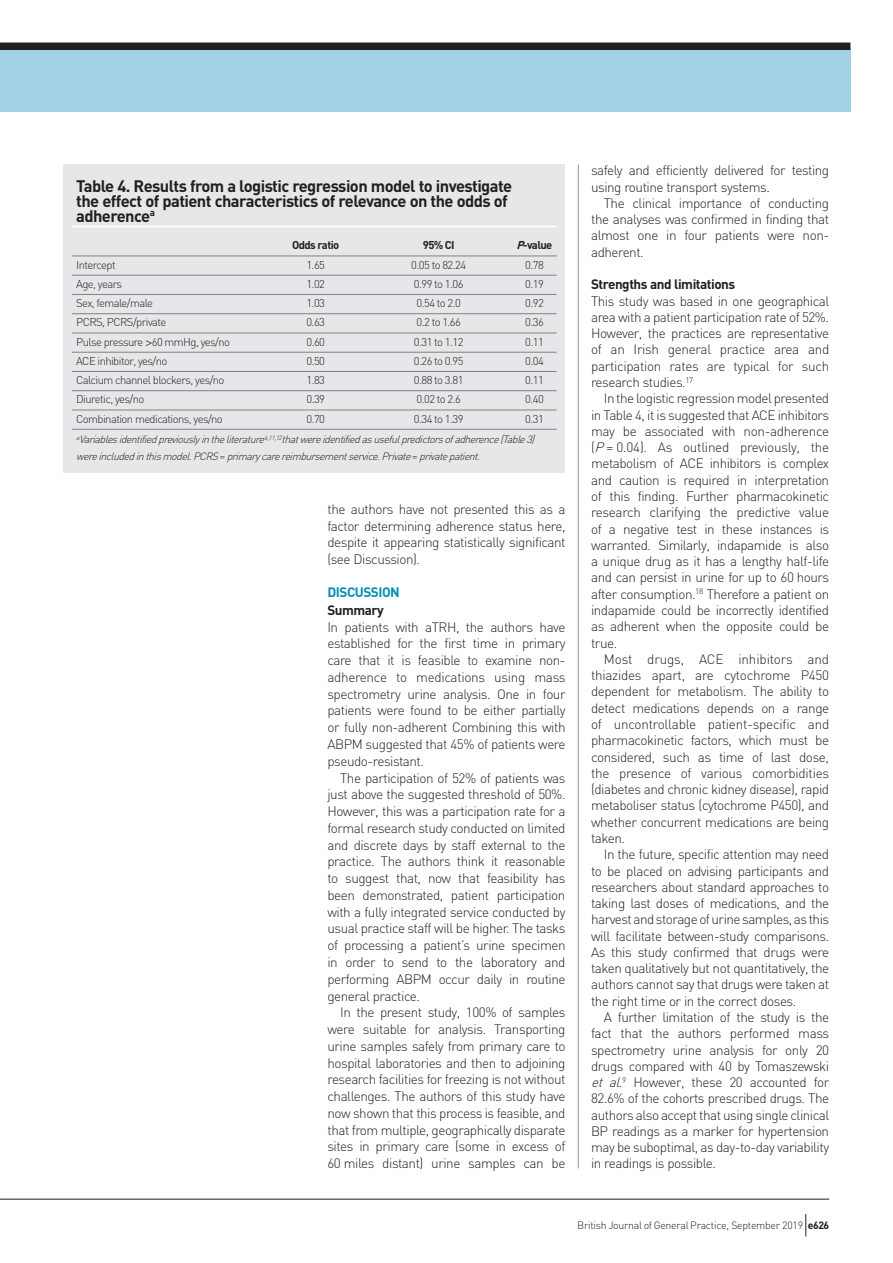
<style>
.page{position:relative;width:893px;height:1263px;background:#fff}
.page>*{position:absolute;margin:0;border:0;box-sizing:border-box;transform-origin:0 0}
.t1{font:700 16.5px/15px "DIN";letter-spacing:-.035em;color:#231f20}
.t2{font:300 13.5px/16.4px "DIN";letter-spacing:-.035em;color:#231f20;text-align:justify}
.t3{font:700 13.5px "DIN";letter-spacing:-.035em;color:#231f20}
.t4{font:700 13.5px "DIN";letter-spacing:-.035em;color:#008fb3}
.t5{font:300 11.25px "DIN";letter-spacing:-.05em;color:#231f20}
.t6{font:700 11.25px "DIN";letter-spacing:-.05em;color:#231f20}
.t7{font:italic 300 10.5px/16.5px "DIN";color:#231f20}
.t8{font:300 10.5px "DIN";letter-spacing:-.025em;color:#231f20}
.s1{font-style:italic}
.s2{font-family:"Helvetica"}
.s3{font-style:normal}
.s4{font-weight:700}
</style>
<div class="page">
<div style="left:0;top:48px;width:850px;height:64px;background:#a2d2e3"></div>
<div style="left:0;top:43px;width:850px;height:7px;background:#231f20"></div>
<hr style="left:578px;top:165px;width:1px;height:1003px;background:#939598">
<div style="left:63px;top:164px;width:502px;height:309px;background:#e6e7e9"></div>
<hr style="left:72px;top:226px;width:485px;height:1px;background:#fff">
<hr style="left:72px;top:256px;width:485px;height:1px;background:#808285">
<hr style="left:72px;top:275px;width:485px;height:1px;background:#808285">
<hr style="left:72px;top:294px;width:485px;height:1px;background:#808285">
<hr style="left:72px;top:313px;width:485px;height:1px;background:#808285">
<hr style="left:72px;top:333px;width:485px;height:1px;background:#808285">
<hr style="left:72px;top:352px;width:485px;height:1px;background:#808285">
<hr style="left:72px;top:371px;width:485px;height:1px;background:#808285">
<hr style="left:72px;top:390px;width:485px;height:1px;background:#808285">
<hr style="left:72px;top:410px;width:485px;height:1px;background:#808285">
<hr style="left:72px;top:429px;width:485px;height:1px;background:#808285">
<hr style="left:0;top:1199px;width:829px;height:1px;background:#231f20">
<svg style="left:805px;top:1214px;width:1px;height:22px"></svg>
<p class="t1" style="left:76px;top:177px;width:438px">Table 4. Results from a logistic regression model to investigate the effect of patient characteristics of relevance on the odds of adherence<sup>a</sup></p>
<p class="t6" style="left:292px;top:238px;width:49px">Odds ratio</p>
<p class="t6" style="left:423px;top:238px;width:33px">95% CI</p>
<p class="t6" style="left:516px;top:238px;width:38px"><span class="s1">P</span>-value</p>
<p class="t5" style="left:76px;top:258px;width:41px">Intercept</p>
<p class="t5" style="left:306px;top:258px;width:20px">1.65</p>
<p class="t5" style="left:411px;top:258px;width:56px">0.05 to 82.24</p>
<p class="t5" style="left:525px;top:258px;width:20px">0.78</p>
<p class="t5" style="left:76px;top:277px;width:47px">Age, years</p>
<p class="t5" style="left:306px;top:277px;width:20px">1.02</p>
<p class="t5" style="left:414px;top:277px;width:51px">0.99 to 1.06</p>
<p class="t5" style="left:525px;top:277px;width:20px">0.19</p>
<p class="t5" style="left:76px;top:296px;width:78px">Sex, female/male</p>
<p class="t5" style="left:306px;top:296px;width:20px">1.03</p>
<p class="t5" style="left:417px;top:296px;width:46px">0.54 to 2.0</p>
<p class="t5" style="left:525px;top:296px;width:20px">0.92</p>
<p class="t5" style="left:76px;top:315px;width:92px">PCRS, PCRS/private</p>
<p class="t5" style="left:306px;top:315px;width:20px">0.63</p>
<p class="t5" style="left:417px;top:315px;width:46px">0.2 to 1.66</p>
<p class="t5" style="left:525px;top:315px;width:20px">0.36</p>
<p class="t5" style="left:76px;top:335px;width:155px">Pulse pressure <span class="s2">&gt;</span>60 mmHg, yes/no</p>
<p class="t5" style="left:306px;top:335px;width:20px">0.60</p>
<p class="t5" style="left:414px;top:335px;width:51px">0.31 to 1.12</p>
<p class="t5" style="left:525px;top:335px;width:20px">0.11</p>
<p class="t5" style="left:76px;top:354px;width:93px">ACE inhibitor, yes/no</p>
<p class="t5" style="left:306px;top:354px;width:20px">0.50</p>
<p class="t5" style="left:414px;top:354px;width:51px">0.26 to 0.95</p>
<p class="t5" style="left:525px;top:354px;width:20px">0.04</p>
<p class="t5" style="left:76px;top:373px;width:150px">Calcium channel blockers, yes/no</p>
<p class="t5" style="left:306px;top:373px;width:20px">1.83</p>
<p class="t5" style="left:414px;top:373px;width:51px">0.88 to 3.81</p>
<p class="t5" style="left:525px;top:373px;width:20px">0.11</p>
<p class="t5" style="left:76px;top:392px;width:70px">Diuretic, yes/no</p>
<p class="t5" style="left:306px;top:392px;width:20px">0.39</p>
<p class="t5" style="left:417px;top:392px;width:46px">0.02 to 2.6</p>
<p class="t5" style="left:525px;top:392px;width:20px">0.40</p>
<p class="t5" style="left:76px;top:412px;width:148px">Combination medications, yes/no</p>
<p class="t5" style="left:306px;top:412px;width:20px">0.70</p>
<p class="t5" style="left:414px;top:412px;width:51px">0.34 to 1.39</p>
<p class="t5" style="left:525px;top:412px;width:20px">0.31</p>
<p class="t7" style="left:76px;top:431px;width:463px"><sup>a</sup>Variablesidentifiedpreviouslyintheliterature<sup>6,11,12</sup>thatwereidentifiedasusefulpredictorsofadherence(Table3) wereincludedinthismodel.PCRS <span class="s3">=</span> primarycarereimbursementservice.Private <span class="s3">=</span> privatepatient.</p>
<p class="t2" style="left:327px;top:500px;width:240px;line-height:16.8px">the authors have not presented this as a factor determining adherence status here, despite it appearing statistically significant (see Discussion).</p>
<p class="t4" style="left:327px;top:583px;width:74px">DISCUSSION</p>
<p class="t3" style="left:327px;top:601px;width:58px">Summary</p>
<p class="t2" style="left:327px;top:618px;width:240px;line-height:16.8px">In patients with aTRH, the authors have established for the first time in primary care that it is feasible to examine non&shy;adherence to medications using mass spectrometry urine analysis. One in four patients were found to be either partially or fully non-adherent Combining this with ABPM suggested that 45% of patients were pseudo-resistant.</p>
<p class="t2" style="left:327px;top:769px;width:240px;line-height:16.8px;text-indent:13px">The participation of 52% of patients was just above the suggested threshold of 50%.<br>However, this was a participation rate for a formal research study conducted on limited and discrete days by staff external to the practice. The authors think it reasonable to suggest that, now that feasibility has been demonstrated, patient participation with a fully integrated service conducted by usual practice staff will be higher. The tasks of processing a patient’s urine specimen in order to send to the laboratory and performing ABPM occur daily in routine general practice.</p>
<p class="t2" style="left:327px;top:1004px;width:240px;line-height:16.8px;text-indent:13px">In the present study, 100% of samples were suitable for analysis. Transporting urine samples safely from primary care to hospital laboratories and then to adjoining research facilities for freezing is not without challenges. The authors of this study have now shown that this process is feasible, and that from multiple, geographically disparate sites in primary care (some in excess of 60 miles distant) urine samples can be</p>
<p class="t2" style="left:591px;top:162px;width:240px">safely and efficiently delivered for testing using routine transport systems.</p>
<p class="t2" style="left:591px;top:195px;width:240px;text-indent:13px">The clinical importance of conducting the analyses was confirmed in finding that almost one in four patients were non&shy;adherent.</p>
<p class="t3" style="left:591px;top:275px;width:146px">Strengths and limitations</p>
<p class="t2" style="left:591px;top:292px;width:240px">This study was based in one geographical area with a patient participation rate of 52%.<br>However, the practices are representative of an Irish general practice area and participation rates are typical for such research studies.<sup>17</sup></p>
<p class="t2" style="left:591px;top:390px;width:240px;text-indent:13px">In the logistic regression model presented in Table 4, it is suggested that ACE inhibitors may be associated with non-adherence (<span class="s1">P</span>= 0.04). As outlined previously, the metabolism of ACE inhibitors is complex and caution is required in interpretation of this finding. Further pharmacokinetic research clarifying the predictive value of a negative test in these instances is warranted. Similarly, indapamide is also a unique drug as it has a lengthy half-life and can persist in urine for up to 60 hours after consumption.<sup>18</sup> Therefore a patient on indapamide could be incorrectly identified as adherent when the opposite could be true.</p>
<p class="t2" style="left:591px;top:651px;width:240px;text-indent:13px">Most drugs, ACE inhibitors and thiazides apart, are cytochrome P450 dependent for metabolism. The ability to detect medications depends on a range of uncontrollable patient-specific and pharmacokinetic factors, which must be considered, such as time of last dose, the presence of various comorbidities (diabetes and chronic kidney disease), rapid metaboliser status (cytochrome P450), and whether concurrent medications are being taken.</p>
<p class="t2" style="left:591px;top:846px;width:240px;text-indent:13px">In the future, specific attention may need to be placed on advising participants and researchers about standard approaches to taking last doses of medications, and the harvest and storage of urine samples, as this will facilitate between-study comparisons.<br>As this study confirmed that drugs were taken qualitatively but not quantitatively, the authors cannot say that drugs were taken at the right time or in the correct doses.</p>
<p class="t2" style="left:591px;top:1009px;width:240px;text-indent:13px">A further limitation of the study is the fact that the authors performed mass spectrometry urine analysis for only 20 drugs compared with 40 by Tomaszewski <span class="s1">et al</span>.<sup>9</sup> However, these 20 accounted for 82.6% of the cohorts prescribed drugs. The authors also accept that using single clinical BP readings as a marker for hypertension may be suboptimal, as day-to-day variability in readings is possible.</p>
<p class="t8" style="left:577px;top:1218px;width:253px">British Journal of General Practice, September 2019 <span class="s4">e626</span></p>
</div>
